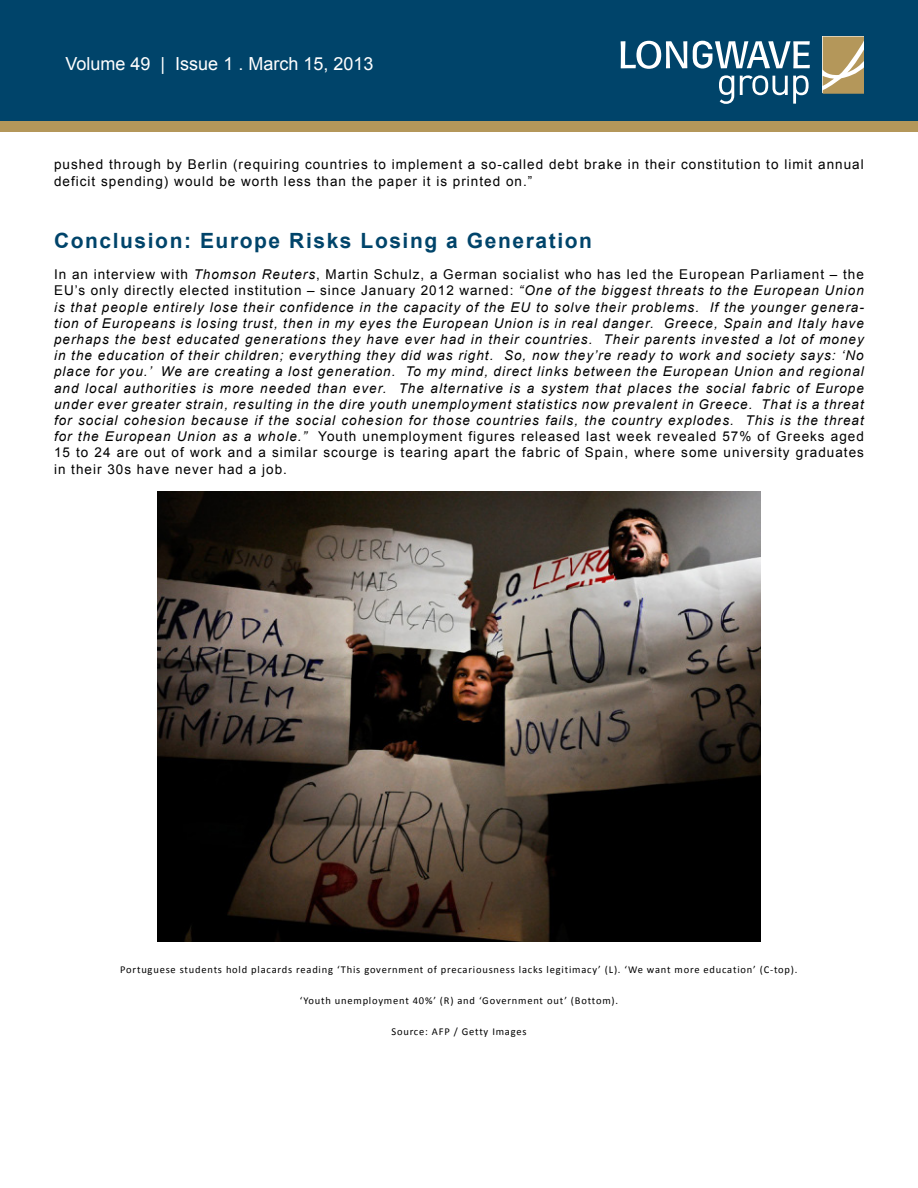
<style>
.page{position:relative;width:918px;height:1188px;background:#fff}
.page>*{position:absolute;margin:0;border:0;box-sizing:border-box;transform-origin:0 0}
.t1{font:700 21px "Arial";letter-spacing:.075em;color:#00446a}
.t2{font:18px "Arial";color:#fff}
.t3{font:italic 13.5px/16.2px "Arial";letter-spacing:.075em;color:#000;text-align:justify}
.t4{font:13.5px/16.2px "Arial";letter-spacing:.075em;color:#000}
.t5{font:10.5px "Calibri";letter-spacing:.075em;color:#000}
.s1{font-style:normal}
</style>
<div class="page">
<div style="left:0;top:0;width:918px;height:123px;background:#00446a"></div>
<div style="left:0;top:122px;width:918px;height:10px;background:#b4975a"></div>
<svg style="left:621px;top:41px;width:66px;height:28px"></svg>
<svg style="left:693px;top:41px;width:117px;height:27px"></svg>
<svg style="left:719px;top:75px;width:15px;height:29px"></svg>
<svg style="left:740px;top:75px;width:69px;height:29px"></svg>
<svg style="left:823px;top:37px;width:41px;height:57px;background:#c0a877"></svg>
<img style="left:158px;top:491px;width:602px;height:451px">
<h2 class="t2" style="left:66px;top:52px;width:309px">Volume 49 | Issue 1 . March 15, 2013</h2>
<p class="t4" style="left:54px;top:157px;width:811px">pushed through by Berlin (requiring countries to implement a so-called debt brake in their constitution to limit annual deficit spending) would be worth less than the paper it is printed on.”</p>
<h1 class="t1" style="left:54px;top:227px;width:539px">Conclusion: Europe Risks Losing a Generation</h1>
<p class="t3" style="left:54px;top:267px;width:812px"><span class="s1">In an interview with</span> Thomson Reuters<span class="s1">, Martin Schulz, a German socialist who has led the European Parliament – the EU’s only directly elected institution – since January 2012 warned:</span> “One of the biggest threats to the European Union is that people entirely lose their confidence in the capacity of the EU to solve their problems. If the younger genera&shy;tion of Europeans is losing trust, then in my eyes the European Union is in real danger. Greece, Spain and Italy have perhaps the best educated generations they have ever had in their countries. Their parents invested a lot of money in the education of their children; everything they did was right. So, now they’re ready to work and society says: ‘No place for you.’ We are creating a lost generation. To my mind, direct links between the European Union and regional and local authorities is more needed than ever. The alternative is a system that places the social fabric of Europe under ever greater strain, resulting in the dire youth unemployment statistics now prevalent in Greece. That is a threat for social cohesion because if the social cohesion for those countries fails, the country explodes. This is the threat for the European Union as a whole.” <span class="s1">Youth unemployment figures released last week revealed 57% of Greeks aged 15 to 24 are out of work and a similar scourge is tearing apart the fabric of Spain, where some university graduates in their 30s have never had a job.</span></p>
<p class="t5" style="left:120px;top:963px;width:679px">Portuguese students hold placards reading ‘This government of precariousness lacks legitimacy’ (L). ‘We want more education’ (C-top).</p>
<p class="t5" style="left:300px;top:994px;width:320px">‘Youth unemployment 40%’ (R) and ‘Government out’ (Bottom).</p>
<p class="t5" style="left:391px;top:1025px;width:137px">Source: AFP / Getty Images</p>
</div>
